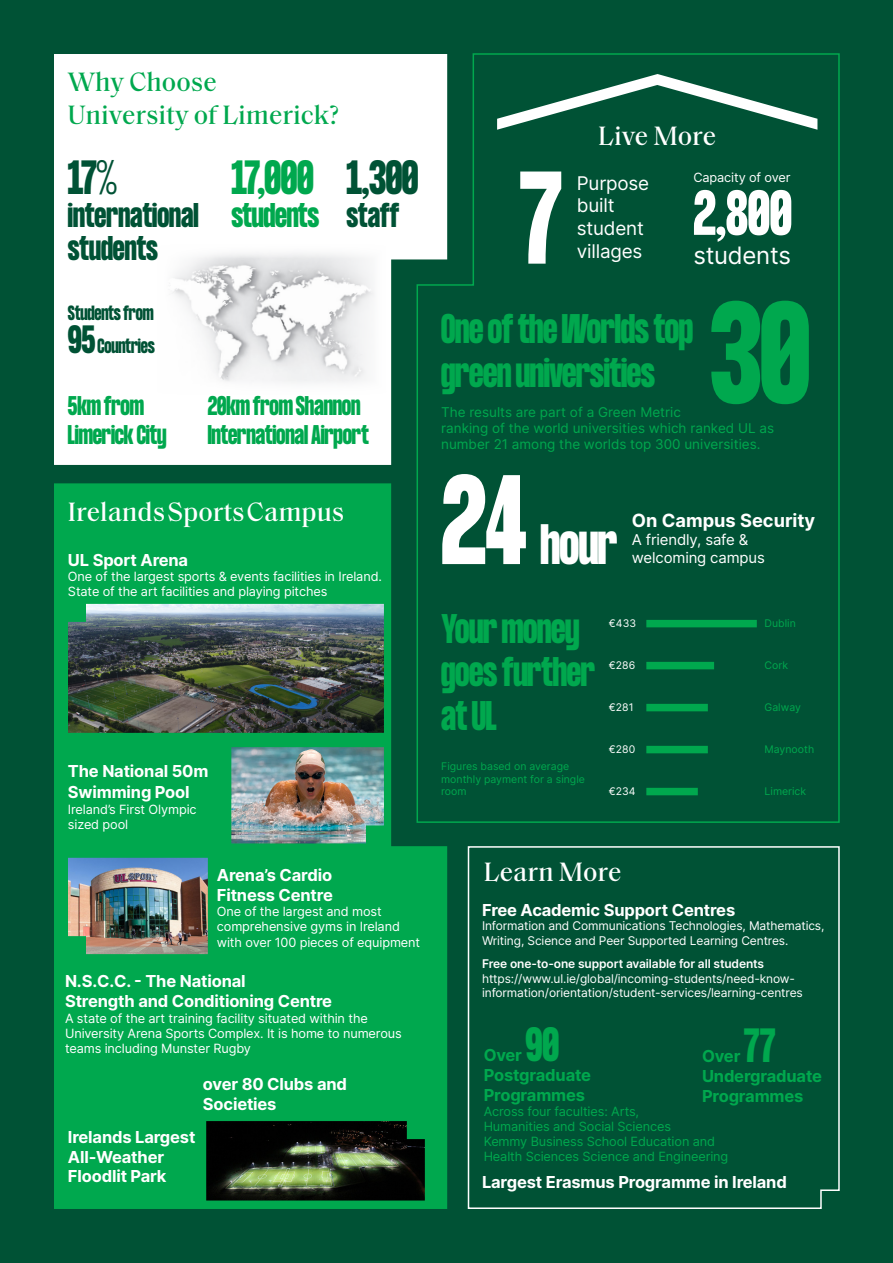
<style>
.page{position:relative;width:893px;height:1263px;background:#005235}
.page>*{position:absolute;margin:0;border:0;box-sizing:border-box;transform-origin:0 0}
.t1{font:700 126.3px "Formula Condensed";color:#00a84e}
.t2{font:700 115.2px "Formula Condensed";color:#fff}
.t3{font:700 111.15px "Formula Condensed";color:#fff}
.t4{font:700 55.5px "Formula Condensed";color:#fff}
.t5{font:700 49.8px "Formula Condensed";color:#fff}
.t6{font:700 42px "Formula Condensed";letter-spacing:-.01em;color:#00a84e}
.t7{font:700 42px "Formula Condensed";color:#005235}
.t8{font:700 36.15px "Formula Condensed";letter-spacing:-.01em;color:#00a84e}
.t9{font:700 30px "Formula Condensed";color:#005235}
.t10{font:700 30px "Formula Condensed";letter-spacing:-.01em;color:#00a84e}
.t11{font:500 27px "Saol Text";color:#fff}
.t12{font:500 27px "Saol Text";color:#00a84e}
.t13{font:24px "Inter";letter-spacing:-.01em;color:#fff}
.t14{font:700 23.7px/28.3px "Formula Condensed";letter-spacing:-.01em;color:#00a84e}
.t15{font:18.9px/22.6px "Inter";letter-spacing:-.01em;color:#fff}
.t16{font:700 18.3px "Inter";color:#fff}
.t17{font:700 18px "Formula Condensed";letter-spacing:-.01em;color:#005235}
.t18{font:700 16.5px/19.8px "Inter";letter-spacing:-.01em;color:#fff}
.t19{font:700 16.5px/19.8px "Inter";letter-spacing:-.01em;color:#00a84e}
.t20{font:15px/17.9px "Inter";letter-spacing:-.01em;color:#fff}
.t21{font:13.5px/16.2px "Inter";color:#00a84e}
.t22{font:12.75px/15.3px "Inter";letter-spacing:-.01em;color:#fff}
.t23{font:12.75px "Inter";letter-spacing:-.01em;color:#00a84e}
.t24{font:12px/14.4px "Inter";letter-spacing:-.01em;color:#fff}
.t25{font:600 12px "Inter";letter-spacing:-.01em;color:#fff}
.t26{font:10.5px/12.6px "Inter";color:#00a84e}
.t27{font:10.5px "Inter";color:#fff}
.s1{font-size:34.5px}
</style>
<div class="page">
<div style="left:54px;top:54px;width:362px;height:411px;background:#fff"></div>
<img style="left:153px;top:243px;width:236px;height:152px">
<div style="left:54px;top:483px;width:393px;height:726px;background:#00a84e"></div>
<svg style="left:416px;top:53px;width:424px;height:771px"></svg>
<img style="left:68px;top:604px;width:316px;height:129px">
<svg style="left:497px;top:74px;width:320px;height:56px"></svg>
<img style="left:231px;top:747px;width:153px;height:96px">
<img style="left:68px;top:858px;width:140px;height:96px">
<img style="left:206px;top:1121px;width:219px;height:79px">
<div style="left:646px;top:788px;width:52px;height:7px;background:#00a84e"></div>
<div style="left:646px;top:746px;width:62px;height:7px;background:#00a84e"></div>
<div style="left:646px;top:704px;width:62px;height:7px;background:#00a84e"></div>
<div style="left:646px;top:662px;width:68px;height:7px;background:#00a84e"></div>
<div style="left:646px;top:620px;width:111px;height:7px;background:#00a84e"></div>
<svg style="left:467px;top:846px;width:373px;height:363px"></svg>
<p class="t12" style="left:68px;top:62px;width:150px">Why Choose</p>
<p class="t12" style="left:68px;top:95px;width:273px">University of Limerick?</p>
<p class="t7" style="left:68px;top:152px;width:51px">17%</p>
<p class="t9" style="left:68px;top:197px;width:132px">international</p>
<p class="t9" style="left:68px;top:230px;width:92px">students</p>
<p class="t6" style="left:231px;top:152px;width:84px">17,000</p>
<p class="t10" style="left:231px;top:197px;width:90px">students</p>
<p class="t7" style="left:347px;top:152px;width:73px">1,300</p>
<p class="t9" style="left:347px;top:197px;width:54px">staff</p>
<p class="t17" style="left:68px;top:302px;width:87px">Students from</p>
<p class="t17" style="left:68px;top:335px;width:88px"><span class="s1">95</span> Countries</p>
<p class="t14" style="left:68px;top:393px;width:100px">5km from<br>Limerick City</p>
<p class="t14" style="left:208px;top:393px;width:154px">20km from Shannon</p>
<p class="t14" style="left:208px;top:421px;width:163px">International Airport</p>
<p class="t11" style="left:68px;top:492px;width:278px">Irelands Sports Campus</p>
<p class="t18" style="left:68px;top:549px;width:122px">UL Sport Arena</p>
<p class="t22" style="left:68px;top:568px;width:315px">One of the largest sports &amp; events facilities in Ireland.</p>
<p class="t22" style="left:68px;top:584px;width:261px">State of the art facilities and playing pitches</p>
<p class="t18" style="left:68px;top:759px;width:142px;line-height:21.6px">The National 50m<br>Swimming Pool</p>
<p class="t22" style="left:68px;top:801px;width:130px">Ireland’s First Olympic sized pool</p>
<p class="t18" style="left:217px;top:865px;width:117px">Arena’s Cardio</p>
<p class="t18" style="left:217px;top:884px;width:118px">Fitness Centre</p>
<p class="t22" style="left:217px;top:903px;width:205px">One of the largest and most comprehensive gyms in Ireland with over 100 pieces of equipment</p>
<p class="t18" style="left:65px;top:971px;width:182px">N.S.C.C. - The National</p>
<p class="t18" style="left:65px;top:991px;width:269px">Strength and Conditioning Centre</p>
<p class="t22" style="left:65px;top:1010px;width:338px">A state of the art training facility situated within the<br>University Arena Sports Complex. It is home to numerous teams including Munster Rugby</p>
<p class="t18" style="left:203px;top:1073px;width:146px">over 80 Clubs and<br>Societies</p>
<p class="t18" style="left:68px;top:1126px;width:129px">Irelands Largest<br>All-Weather<br>Floodlit Park</p>
<p class="t11" style="left:598px;top:116px;width:119px">Live More</p>
<p class="t2" style="left:519px;top:149px;width:45px">7</p>
<p class="t15" style="left:577px;top:171px;width:74px">Purpose built student villages</p>
<p class="t22" style="left:693px;top:170px;width:99px">Capacity of over</p>
<p class="t4" style="left:693px;top:180px;width:100px">2,800</p>
<p class="t13" style="left:693px;top:237px;width:99px">students</p>
<p class="t1" style="left:710px;top:278px;width:101px">30</p>
<p class="t8" style="left:441px;top:307px;width:254px">One of the Worlds top</p>
<p class="t8" style="left:441px;top:351px;width:215px">green universities</p>
<p class="t21" style="left:441px;top:403px;width:241px">The results are part of a Green Metric</p>
<p class="t21" style="left:441px;top:419px;width:334px">ranking of the world universities which ranked UL as number 21 among the worlds top 300 universities.</p>
<p class="t3" style="left:441px;top:454px;width:87px">24</p>
<p class="t16" style="left:632px;top:507px;width:185px">On Campus Security</p>
<p class="t20" style="left:632px;top:530px;width:134px">A friendly, safe &amp; welcoming campus</p>
<p class="t5" style="left:540px;top:515px;width:79px">hour</p>
<p class="t8" style="left:441px;top:607px;width:140px">Your money</p>
<p class="t8" style="left:441px;top:650px;width:155px">goes further</p>
<p class="t8" style="left:441px;top:694px;width:57px">at UL</p>
<p class="t26" style="left:441px;top:760px;width:145px">Figures based on average monthly payment for a single room</p>
<p class="t27" style="left:609px;top:615px;width:29px">€433</p>
<p class="t27" style="left:609px;top:657px;width:28px">€286</p>
<p class="t27" style="left:609px;top:699px;width:26px">€281</p>
<p class="t27" style="left:609px;top:742px;width:28px">€280</p>
<p class="t27" style="left:609px;top:784px;width:28px">€234</p>
<p class="t11" style="left:484px;top:852px;width:139px">Learn More</p>
<p class="t26" style="left:765px;top:616px;width:33px">Dublin</p>
<p class="t26" style="left:765px;top:658px;width:25px">Cork</p>
<p class="t26" style="left:765px;top:700px;width:38px">Galway</p>
<p class="t26" style="left:765px;top:743px;width:51px">Maynooth</p>
<p class="t26" style="left:765px;top:785px;width:43px">Limerick</p>
<p class="t18" style="left:482px;top:900px;width:255px">Free Academic Support Centres</p>
<p class="t24" style="left:482px;top:918px;width:344px">Information and Communications Technologies, Mathematics,<br>Writing, Science and Peer Supported Learning Centres.</p>
<p class="t25" style="left:482px;top:955px;width:284px">Free one-to-one support available for all students</p>
<p class="t24" style="left:482px;top:971px;width:322px">https://www.ul.ie/global/incoming-students/need-know&shy;information/orientation/student-services/learning-centres</p>
<p class="t6" style="left:526px;top:1019px;width:35px">90</p>
<p class="t19" style="left:484px;top:1065px;width:109px">Postgraduate</p>
<p class="t19" style="left:484px;top:1084px;width:103px">Programmes</p>
<p class="t23" style="left:484px;top:1102px;width:157px">Across four faculties: Arts,</p>
<p class="t23" style="left:484px;top:1117px;width:189px">Humanities and Social Sciences</p>
<p class="t23" style="left:484px;top:1132px;width:233px">Kemmy Business School Education and</p>
<p class="t23" style="left:484px;top:1147px;width:246px">Health Sciences Science and Engineering</p>
<p class="t6" style="left:744px;top:1021px;width:33px">77</p>
<p class="t19" style="left:702px;top:1066px;width:121px">Undergraduate<br>Programmes</p>
<p class="t19" style="left:484px;top:1045px;width:40px">Over</p>
<p class="t19" style="left:702px;top:1046px;width:40px">Over</p>
<p class="t18" style="left:482px;top:1171px;width:306px">Largest Erasmus Programme in Ireland</p>
</div>
